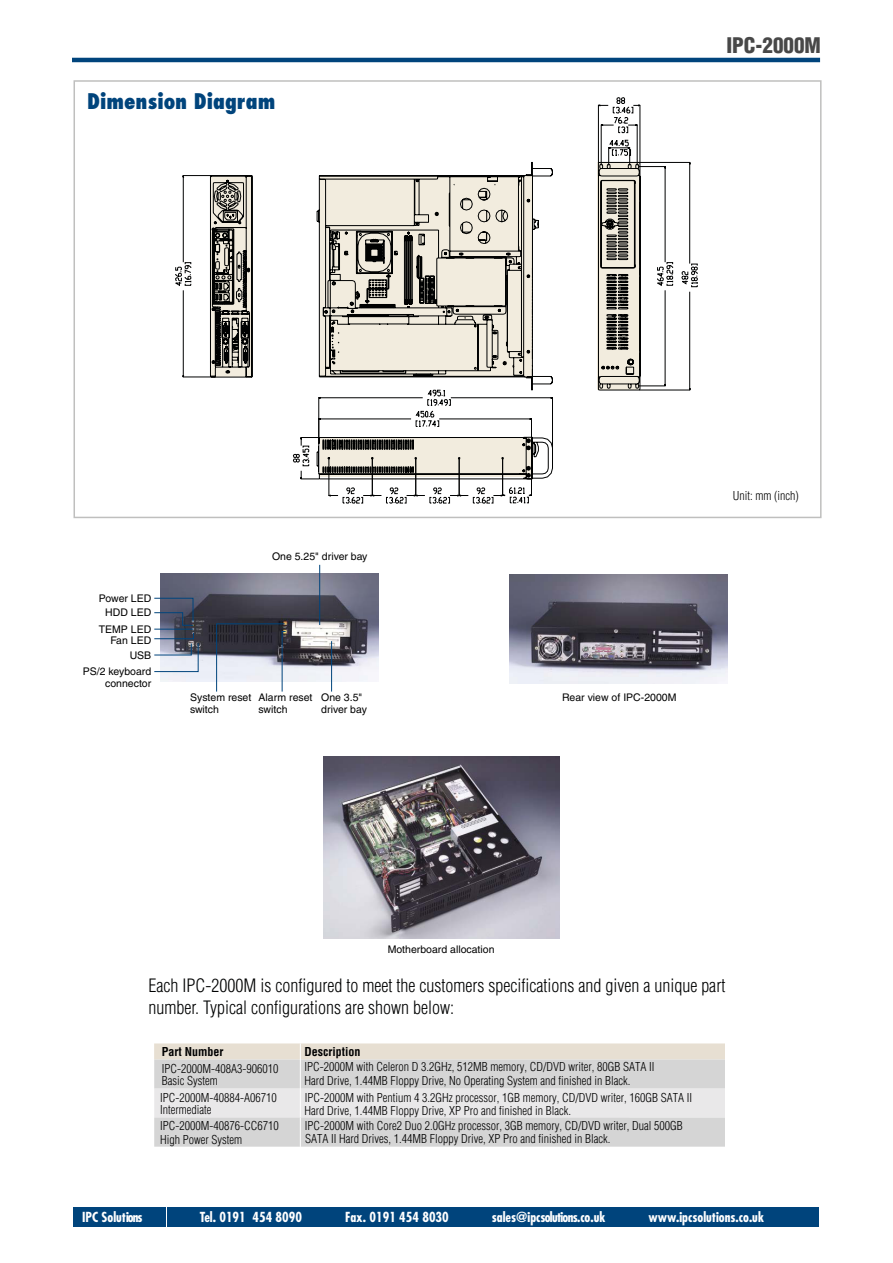
<style>
.page{position:relative;width:893px;height:1263px;background:#fff}
.page>*{position:absolute;margin:0;border:0;box-sizing:border-box;transform-origin:0 0}
.t1{font:800 condensed 21px "Futura";color:#00447c}
.t2{font:900 condensed 21px "Helvetica";color:#484848}
.t3{font:300 condensed 18px/21.6px "Helvetica";color:#010202}
.t4{font:700 condensed 13.5px "Futura";color:#fff}
.t5{font:300 condensed 12px/13.8px "Helvetica";color:#000}
.t6{font:700 condensed 12px "Helvetica";color:#000}
.t7{font:10.5px/12px "Helvetica";color:#000}
</style>
<div class="page">
<div style="left:167px;top:1207px;width:651px;height:20px;background:#00447c"></div>
<div style="left:73px;top:1207px;width:93px;height:20px;background:#00447c"></div>
<hr style="left:72px;top:58px;width:748px;height:4px;background:#00447c">
<svg style="left:154px;top:1043px;width:571px;height:104px;background:#dddcda"></svg>
<svg style="left:598px;top:97px;width:100px;height:294px"></svg>
<svg style="left:597px;top:117px;width:43px;height:45px"></svg>
<svg style="left:175px;top:162px;width:465px;height:229px"></svg>
<svg style="left:182px;top:175px;width:373px;height:328px"></svg>
<div style="left:74px;top:80px;width:747px;height:438px;border:2px solid #bfbfbe"></div>
<img style="left:323px;top:757px;width:236px;height:181px">
<img style="left:160px;top:573px;width:219px;height:109px">
<svg style="left:154px;top:597px;width:45px;height:75px;background:#81899a"></svg>
<svg style="left:216px;top:623px;width:70px;height:69px;background:#8c8f98"></svg>
<hr style="left:331px;top:641px;width:1px;height:51px;background:#00447c">
<hr style="left:319px;top:565px;width:1px;height:60px;background:#00447c">
<img style="left:509px;top:575px;width:218px;height:108px">
<h1 class="t1" style="left:87px;top:88px;width:190px">Dimension Diagram</h1>
<h1 class="t2" style="left:726px;top:32px;width:96px">IPC-2000M</h1>
<p class="t7" style="left:99px;top:591px;width:54px;line-height:14.4px;text-align:center">Power LED<br>HDD LED</p>
<p class="t7" style="left:99px;top:625px;width:54px;line-height:10.2px;text-align:right">TEMP LED<br>Fan LED</p>
<p class="t7" style="left:83px;top:648px;width:70px;line-height:15.8px;text-align:right">USB<br>PS/2 keyboard</p>
<p class="t7" style="left:105px;top:677px;width:48px">connector</p>
<p class="t7" style="left:272px;top:551px;width:97px">One 5.25" driver bay</p>
<p class="t7" style="left:190px;top:692px;width:63px">System reset switch</p>
<p class="t7" style="left:321px;top:692px;width:47px">One 3.5" driver bay</p>
<p class="t7" style="left:259px;top:692px;width:55px">Alarm reset switch</p>
<p class="t5" style="left:733px;top:488px;width:67px">Unit: mm (inch)</p>
<p class="t7" style="left:562px;top:692px;width:116px">Rear view of IPC-2000M</p>
<p class="t7" style="left:388px;top:944px;width:108px">Motherboard allocation</p>
<h2 class="t3" style="left:148px;top:975px;width:578px">Each IPC-2000M is configured to meet the customers specifications and given a unique part number. Typical configurations are shown below:</h2>
<p class="t6" style="left:162px;top:1044px;width:63px">Part Number</p>
<p class="t6" style="left:305px;top:1044px;width:57px">Description</p>
<p class="t5" style="left:162px;top:1062px;width:118px">IPC-2000M-408A3-906010</p>
<p class="t5" style="left:304px;top:1060px;width:351px">IPC-2000M with Celeron D 3.2GHz, 512MB memory, CD/DVD writer, 80GB SATA II<br>Hard Drive, 1.44MB Floppy Drive, No Operating System and finished in Black.</p>
<p class="t5" style="left:160px;top:1091px;width:118px">IPC-2000M-40884-A06710</p>
<p class="t5" style="left:305px;top:1090px;width:389px">IPC-2000M with Pentium 4 3.2GHz processor, 1GB memory, CD/DVD writer, 160GB SATA II<br>Hard Drive, 1.44MB Floppy Drive, XP Pro and finished in Black.</p>
<p class="t5" style="left:162px;top:1074px;width:58px">Basic System</p>
<p class="t5" style="left:160px;top:1101px;width:120px;line-height:16.5px">Intermediate<br>IPC-2000M-40876-CC6710</p>
<p class="t5" style="left:160px;top:1133px;width:83px">High Power System</p>
<p class="t5" style="left:305px;top:1131px;width:307px">SATA II Hard Drives, 1.44MB Floppy Drive, XP Pro and finished in Black.</p>
<p class="t5" style="left:305px;top:1119px;width:379px">IPC-2000M with Core2 Duo 2.0GHz processor, 3GB memory, CD/DVD writer, Dual 500GB</p>
<p class="t4" style="left:82px;top:1208px;width:62px">IPC Solutions</p>
<p class="t4" style="left:200px;top:1208px;width:104px">Tel. 0191 454 8090</p>
<p class="t4" style="left:345px;top:1208px;width:105px">Fax. 0191 454 8030</p>
<p class="t4" style="left:492px;top:1208px;width:115px">sales@ipcsolutions.co.uk</p>
<p class="t4" style="left:648px;top:1208px;width:117px">www.ipcsolutions.co.uk</p>
</div>
